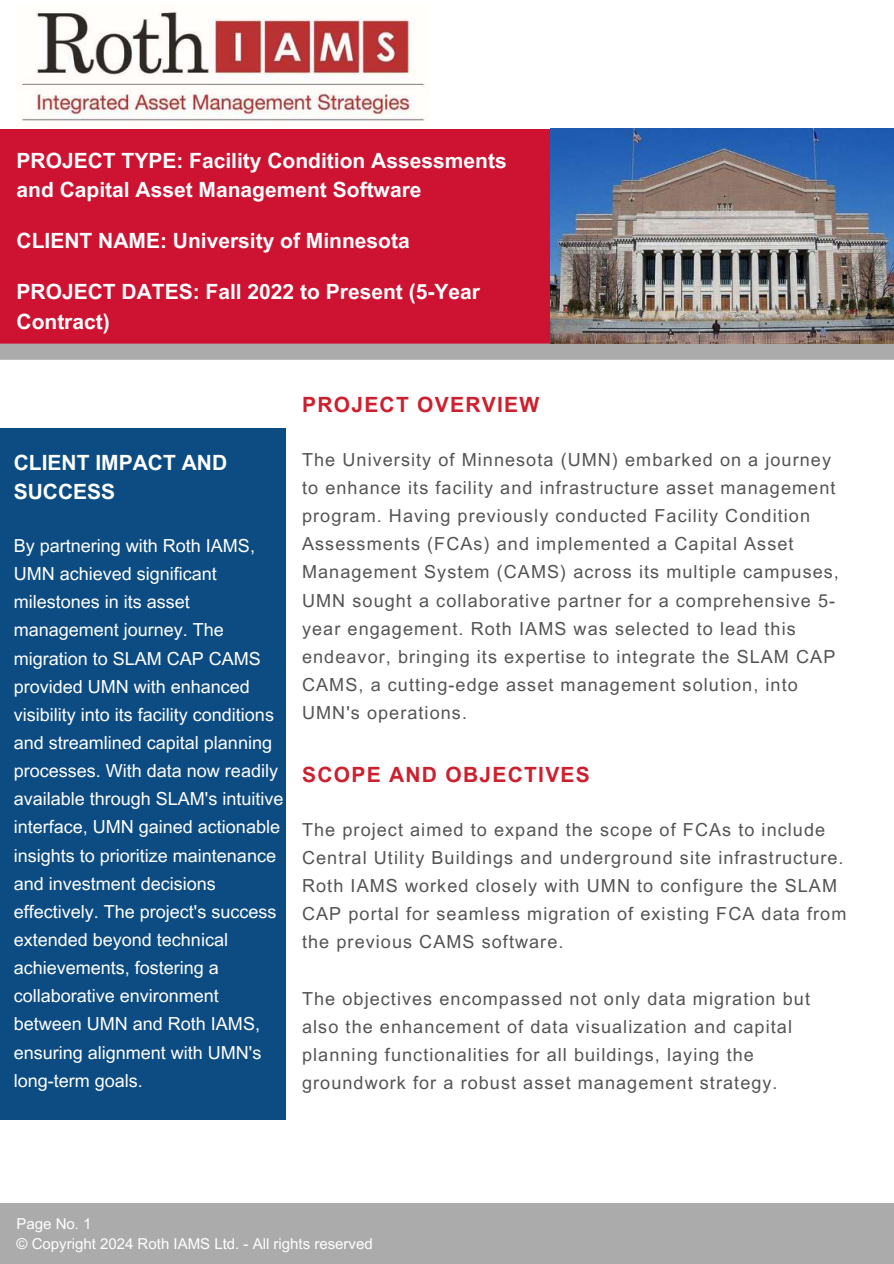
<style>
.page{position:relative;width:894px;height:1264px;background:#fff}
.page>*{position:absolute;margin:0;border:0;box-sizing:border-box;transform-origin:0 0}
.t1{font:700 21px/29.2px "Arial MT Pro";color:#fff}
.t2{font:700 21px "Arial MT Pro";letter-spacing:.06em;color:#cd202e}
.t3{font:18px/28.2px "Arial MT Pro";letter-spacing:.06em;color:#545454}
.t4{font:18px/28.2px "Arial MT Pro";color:#fff}
.t5{font:15px/20.2px "Arial MT Pro";color:#fff}
</style>
<div class="page">
<div style="left:0;top:129px;width:550px;height:221px;background:#ce1231"></div>
<div style="left:0;top:343px;width:893px;height:14px;background:#ababab"></div>
<img style="left:550px;top:129px;width:343px;height:215px">
<div style="left:0;top:346px;width:893px;height:14px;background:#ababab"></div>
<div style="left:0;top:1203px;width:893px;height:60px;background:#ababab"></div>
<div style="left:0;top:428px;width:286px;height:691px;background:#0d4c82"></div>
<img style="left:22px;top:11px;width:406px;height:110px">
<p class="t1" style="left:16px;top:149px;width:491px">PROJECT TYPE: Facility Condition Assessments and Capital Asset Management Software</p>
<p class="t1" style="left:16px;top:229px;width:394px">CLIENT NAME: University of Minnesota</p>
<p class="t1" style="left:16px;top:280px;width:465px">PROJECT DATES: Fall 2022 to Present (5-Year<br>Contract)</p>
<p class="t1" style="left:14px;top:450px;width:215px">CLIENT IMPACT AND<br>SUCCESS</p>
<p class="t4" style="left:14px;top:534px;width:271px">By partnering with Roth IAMS,<br>UMN achieved significant milestones in its asset management journey. The migration to SLAM CAP CAMS provided UMN with enhanced visibility into its facility conditions and streamlined capital planning processes. With data now readily available through SLAM's intuitive interface, UMN gained actionable insights to prioritize maintenance and investment decisions effectively. The project's success extended beyond technical achievements, fostering a collaborative environment between UMN and Roth IAMS, ensuring alignment with UMN's long-term goals.</p>
<p class="t2" style="left:302px;top:396px;width:238px">PROJECT OVERVIEW</p>
<p class="t3" style="left:302px;top:447px;width:538px">The University of Minnesota (UMN) embarked on a journey to enhance its facility and infrastructure asset management program. Having previously conducted Facility Condition Assessments (FCAs) and implemented a Capital Asset Management System (CAMS) across its multiple campuses, UMN sought a collaborative partner for a comprehensive 5- year engagement. Roth IAMS was selected to lead this endeavor, bringing its expertise to integrate the SLAM CAP CAMS, a cutting-edge asset management solution, into UMN's operations.</p>
<p class="t2" style="left:302px;top:766px;width:289px">SCOPE AND OBJECTIVES</p>
<p class="t3" style="left:302px;top:817px;width:545px">The project aimed to expand the scope of FCAs to include Central Utility Buildings and underground site infrastructure.<br>Roth IAMS worked closely with UMN to configure the SLAM CAP portal for seamless migration of existing FCA data from the previous CAMS software.</p>
<p class="t3" style="left:302px;top:986px;width:509px">The objectives encompassed not only data migration but also the enhancement of data visualization and capital planning functionalities for all buildings, laying the groundwork for a robust asset management strategy.</p>
<p class="t5" style="left:16px;top:1215px;width:358px">Page No. 1<br>© Copyright 2024 Roth IAMS Ltd. - All rights reserved</p>
</div>
